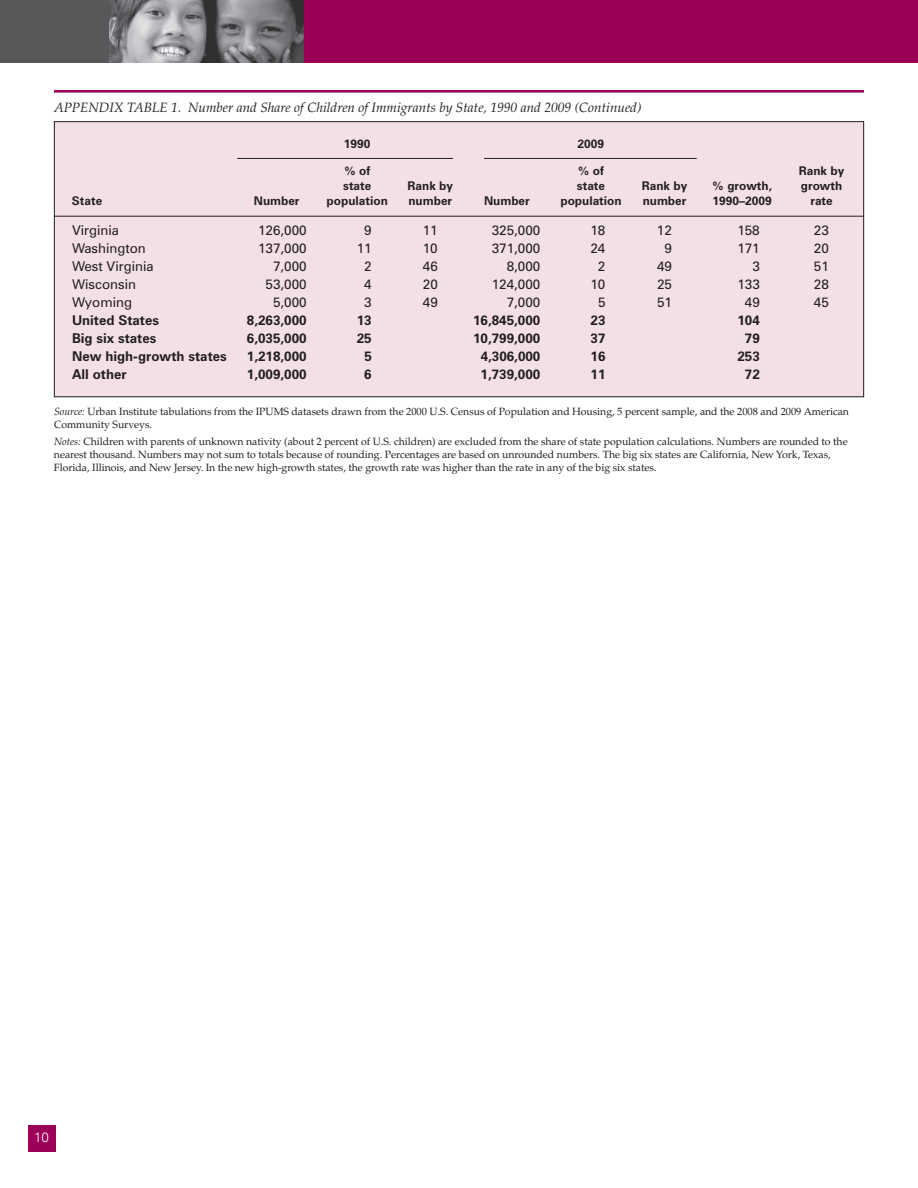
<style>
.page{position:relative;width:918px;height:1188px;background:#fff}
.page>*{position:absolute;margin:0;border:0;box-sizing:border-box;transform-origin:0 0}
.t1{font:13.5px "Zurich BT";color:#231f20}
.t2{font:700 13.5px "Zurich BT";color:#231f20}
.t3{font:italic 13.5px "Palatino";color:#231f20}
.t4{font:300 13.5px "Univers";color:#fff}
.t5{font:700 12px "Zurich BT";color:#231f20}
.t6{font:10.5px/12.8px "Palatino";letter-spacing:-.005em;color:#231f20}
.s1{font-style:italic}
</style>
<div class="page">
<div style="left:28px;top:1125px;width:27px;height:27px;background:#9c0159"></div>
<div style="left:0;top:0;width:918px;height:63px;background:#9c0159"></div>
<div style="left:0;top:0;width:112px;height:63px;background:#57585a"></div>
<img style="left:110px;top:0;width:193px;height:63px">
<div style="left:54px;top:122px;width:810px;height:275px;background:#f3e0e7"></div>
<hr style="left:54px;top:90px;width:810px;height:3px;background:#9c0159">
<hr style="left:54px;top:216px;width:810px;height:1px;background:#231f20">
<hr style="left:237px;top:158px;width:460px;height:1px;background:#231f20">
<div style="left:453px;top:154px;width:31px;height:10px;background:#f3e0e7"></div>
<p class="t3" style="left:54px;top:102px;width:589px">APPENDIX TABLE 1. Number and Share of Children of Immigrants by State, 1990 and 2009 (Continued)</p>
<p class="t5" style="left:344px;top:140px;width:28px">1990</p>
<p class="t5" style="left:578px;top:140px;width:28px">2009</p>
<p class="t5" style="left:344px;top:167px;width:28px">% of</p>
<p class="t5" style="left:578px;top:167px;width:28px">% of</p>
<p class="t5" style="left:799px;top:167px;width:47px">Rank by</p>
<p class="t5" style="left:343px;top:182px;width:30px">state</p>
<p class="t5" style="left:407px;top:182px;width:47px">Rank by</p>
<p class="t5" style="left:577px;top:182px;width:30px">state</p>
<p class="t5" style="left:642px;top:182px;width:47px">Rank by</p>
<p class="t5" style="left:712px;top:182px;width:61px">% growth,</p>
<p class="t5" style="left:801px;top:182px;width:43px">growth</p>
<p class="t5" style="left:72px;top:197px;width:32px">State</p>
<p class="t5" style="left:254px;top:197px;width:47px">Number</p>
<p class="t5" style="left:327px;top:197px;width:63px">population</p>
<p class="t5" style="left:408px;top:197px;width:45px">number</p>
<p class="t5" style="left:484px;top:197px;width:47px">Number</p>
<p class="t5" style="left:560px;top:197px;width:63px">population</p>
<p class="t5" style="left:643px;top:197px;width:45px">number</p>
<p class="t5" style="left:713px;top:197px;width:61px">1990–2009</p>
<p class="t5" style="left:810px;top:197px;width:24px">rate</p>
<p class="t1" style="left:72px;top:225px;width:49px">Virginia</p>
<p class="t1" style="left:258px;top:225px;width:50px">126,000</p>
<p class="t1" style="left:364px;top:225px;width:9px">9</p>
<p class="t1" style="left:423px;top:225px;width:16px">11</p>
<p class="t1" style="left:492px;top:225px;width:50px">325,000</p>
<p class="t1" style="left:590px;top:225px;width:16px">18</p>
<p class="t1" style="left:657px;top:225px;width:16px">12</p>
<p class="t1" style="left:737px;top:225px;width:24px">158</p>
<p class="t1" style="left:814px;top:225px;width:16px">23</p>
<p class="t1" style="left:72px;top:243px;width:75px">Washington</p>
<p class="t1" style="left:258px;top:243px;width:50px">137,000</p>
<p class="t1" style="left:357px;top:243px;width:16px">11</p>
<p class="t1" style="left:423px;top:243px;width:16px">10</p>
<p class="t1" style="left:492px;top:243px;width:50px">371,000</p>
<p class="t1" style="left:591px;top:243px;width:16px">24</p>
<p class="t1" style="left:664px;top:243px;width:9px">9</p>
<p class="t1" style="left:737px;top:243px;width:24px">171</p>
<p class="t1" style="left:814px;top:243px;width:16px">20</p>
<p class="t1" style="left:72px;top:261px;width:83px">West Virginia</p>
<p class="t1" style="left:273px;top:261px;width:35px">7,000</p>
<p class="t1" style="left:364px;top:261px;width:9px">2</p>
<p class="t1" style="left:423px;top:261px;width:16px">46</p>
<p class="t1" style="left:507px;top:261px;width:35px">8,000</p>
<p class="t1" style="left:598px;top:261px;width:9px">2</p>
<p class="t1" style="left:657px;top:261px;width:16px">49</p>
<p class="t1" style="left:752px;top:261px;width:9px">3</p>
<p class="t1" style="left:814px;top:261px;width:16px">51</p>
<p class="t1" style="left:72px;top:279px;width:66px">Wisconsin</p>
<p class="t1" style="left:266px;top:279px;width:43px">53,000</p>
<p class="t1" style="left:364px;top:279px;width:9px">4</p>
<p class="t1" style="left:423px;top:279px;width:16px">20</p>
<p class="t1" style="left:492px;top:279px;width:50px">124,000</p>
<p class="t1" style="left:591px;top:279px;width:16px">10</p>
<p class="t1" style="left:657px;top:279px;width:16px">25</p>
<p class="t1" style="left:737px;top:279px;width:24px">133</p>
<p class="t1" style="left:814px;top:279px;width:16px">28</p>
<p class="t1" style="left:72px;top:297px;width:62px">Wyoming</p>
<p class="t1" style="left:273px;top:297px;width:35px">5,000</p>
<p class="t1" style="left:364px;top:297px;width:9px">3</p>
<p class="t1" style="left:423px;top:297px;width:16px">49</p>
<p class="t1" style="left:507px;top:297px;width:35px">7,000</p>
<p class="t1" style="left:598px;top:297px;width:9px">5</p>
<p class="t1" style="left:657px;top:297px;width:16px">51</p>
<p class="t1" style="left:745px;top:297px;width:16px">49</p>
<p class="t1" style="left:814px;top:297px;width:16px">45</p>
<p class="t2" style="left:72px;top:315px;width:89px">United States</p>
<p class="t2" style="left:247px;top:315px;width:61px">8,263,000</p>
<p class="t2" style="left:357px;top:315px;width:16px">13</p>
<p class="t2" style="left:473px;top:315px;width:69px">16,845,000</p>
<p class="t2" style="left:591px;top:315px;width:16px">23</p>
<p class="t2" style="left:737px;top:315px;width:24px">104</p>
<p class="t2" style="left:72px;top:333px;width:86px">Big six states</p>
<p class="t2" style="left:247px;top:333px;width:61px">6,035,000</p>
<p class="t2" style="left:357px;top:333px;width:16px">25</p>
<p class="t2" style="left:473px;top:333px;width:69px">10,799,000</p>
<p class="t2" style="left:591px;top:333px;width:16px">37</p>
<p class="t2" style="left:745px;top:333px;width:16px">79</p>
<p class="t2" style="left:72px;top:351px;width:156px">New high-growth states</p>
<p class="t2" style="left:247px;top:351px;width:61px">1,218,000</p>
<p class="t2" style="left:364px;top:351px;width:9px">5</p>
<p class="t2" style="left:481px;top:351px;width:61px">4,306,000</p>
<p class="t2" style="left:591px;top:351px;width:16px">16</p>
<p class="t2" style="left:737px;top:351px;width:24px">253</p>
<p class="t2" style="left:72px;top:369px;width:56px">All other</p>
<p class="t2" style="left:247px;top:369px;width:61px">1,009,000</p>
<p class="t2" style="left:364px;top:369px;width:9px">6</p>
<p class="t2" style="left:481px;top:369px;width:61px">1,739,000</p>
<p class="t2" style="left:591px;top:369px;width:16px">11</p>
<p class="t2" style="left:745px;top:369px;width:16px">72</p>
<p class="t6" style="left:54px;top:407px;width:797px"><span class="s1">Source:</span> Urban Institute tabulations from the IPUMS datasets drawn from the 2000 U.S. Census of Population and Housing, 5 percent sample, and the 2008 and 2009 American<br>Community Surveys.</p>
<p class="t6" style="left:54px;top:437px;width:795px"><span class="s1">Notes:</span> Children with parents of unknown nativity (about 2 percent of U.S. children) are excluded from the share of state population calculations. Numbers are rounded to the nearest thousand. Numbers may not sum to totals because of rounding. Percentages are based on unrounded numbers. The big six states are California, New York, Texas,<br>Florida, Illinois, and New Jersey. In the new high-growth states, the growth rate was higher than the rate in any of the big six states.</p>
<p class="t4" style="left:34px;top:1132px;width:17px">10</p>
</div>
